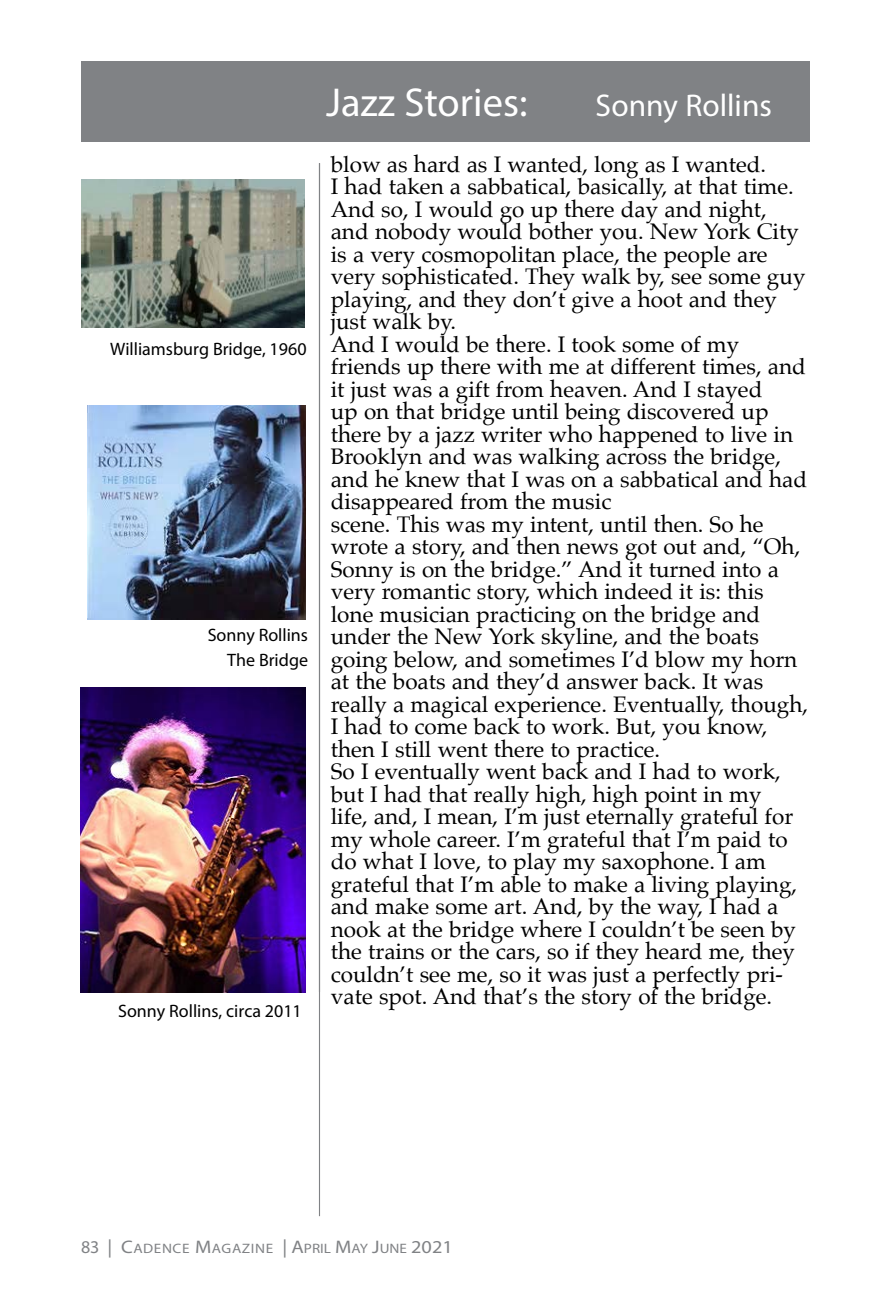
<style>
.page{position:relative;width:891px;height:1296px;background:#fff}
.page>*{position:absolute;margin:0;border:0;box-sizing:border-box;transform-origin:0 0}
.t1{font:49.5px "Myriad Pro";color:#fff}
.t2{font:40.5px "Myriad Pro";color:#fff}
.t3{font:31.5px "Myriad Pro";color:#fff}
.t4{font:22.5px/22.5px "Palatino";color:#000}
.t5{font:18px/24.8px "Myriad Pro";color:#000;text-align:right}
.t6{font:13.72px "Myriad Pro";letter-spacing:.04em;color:#808285;scale:1.11 1}
.s1{font-size:18px}
.s2{font-size:18.22px}
</style>
<div class="page">
<hr style="left:319px;top:163px;width:1px;height:1053px;background:#808285">
<div style="left:81px;top:61px;width:729px;height:81px;background:#808285"></div>
<img style="left:81px;top:180px;width:223px;height:147px">
<img style="left:81px;top:688px;width:225px;height:304px">
<img style="left:87px;top:405px;width:219px;height:214px">
<p class="t5" style="left:110px;top:336px;width:198px">Williamsburg Bridge, 1960</p>
<p class="t5" style="left:208px;top:622px;width:102px">Sonny Rollins<br>The Bridge</p>
<p class="t5" style="left:118px;top:998px;width:185px">Sonny Rollins, circa 2011</p>
<h1 class="t1" style="left:326px;top:73px;width:196px">Interview</h1>
<h2 class="t2" style="left:326px;top:78px;width:203px">Jazz Stories:</h2>
<h3 class="t3" style="left:596px;top:86px;width:178px">Sonny Rollins</h3>
<p class="t4" style="left:331px;top:152px;width:479px">blow as hard as I wanted, long as I wanted.<br>I had taken a sabbatical, basically, at that time.<br>And so, I would go up there day and night, and nobody would bother you. New York City is a very cosmopolitan place, the people are very sophisticated. They walk by, see some guy playing, and they don’t give a hoot and they just walk by.<br>And I would be there. I took some of my friends up there with me at different times, and it just was a gift from heaven. And I stayed<br>up on that bridge until being discovered up there by a jazz writer who happened to live in Brooklyn and was walking across the bridge, and he knew that I was on a sabbatical and had disappeared from the music<br>scene. This was my intent, until then. So he wrote a story, and then news got out and, “Oh, Sonny is on the bridge.” And it turned into a very romantic story, which indeed it is: this lone musician practicing on the bridge and under the New York skyline, and the boats going below, and sometimes I’d blow my horn at the boats and they’d answer back. It was really a magical experience. Eventually, though, I had to come back to work. But, you know, then I still went there to practice.<br>So I eventually went back and I had to work, but I had that really high, high point in my<br>life, and, I mean, I’m just eternally grateful for my whole career. I’m grateful that I’m paid to do what I love, to play my saxophone. I am grateful that I’m able to make a living playing, and make some art. And, by the way, I had a nook at the bridge where I couldn’t be seen by the trains or the cars, so if they heard me, they couldn’t see me, so it was just a perfectly pri&shy;vate spot. And that’s the story of the bridge.</p>
<p class="t6" style="left:81px;top:1240px;width:336px"><span class="s1">83</span> <span class="s2">|</span> <span class="s2">C</span>ADENCE <span class="s2">M</span>AGAZINE <span class="s2">| A</span>PRIL <span class="s2">M</span>AY <span class="s2">J</span>UNE <span class="s2">2021</span></p>
</div>
